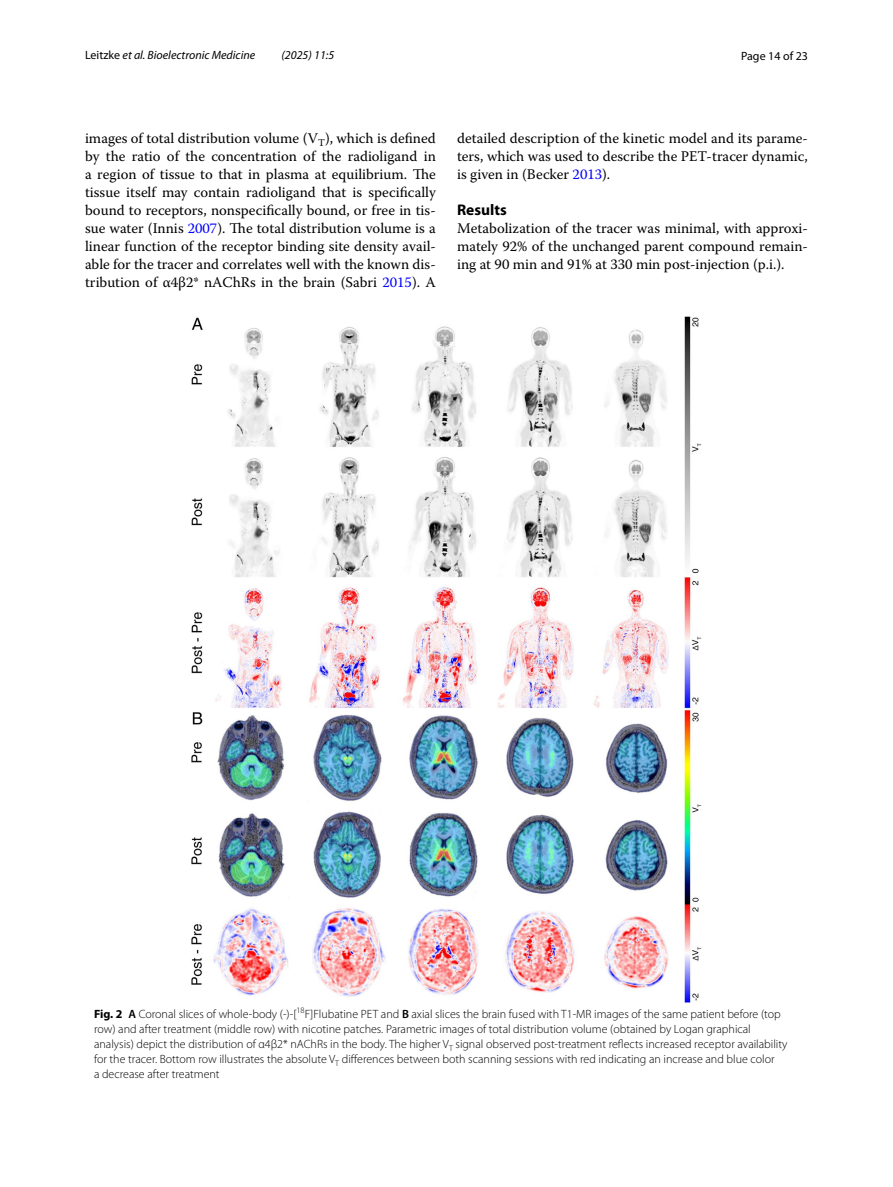
<style>
.page{position:relative;width:893px;height:1187px;background:#fff}
.page>*{position:absolute;margin:0;border:0;box-sizing:border-box;transform-origin:0 0}
.t1{font:700 15.45px "Myriad Pro";color:#000}
.t2{font:14.7px/18px "Warnock Pro";color:#000;text-align:justify}
.t3{font:300 12px/15px "Myriad Pro";color:#000}
.t4{font:italic 12px "Myriad Pro";color:#000}
.t5{font:12px "Myriad Pro";color:#000}
.s1{font-style:normal}
.s2{color:#00f}
.s3{font-weight:700}
.s4{font-weight:600}
</style>
<div class="page">
<img style="left:191px;top:316px;width:511px;height:686px">
<p class="t4" style="left:85px;top:48px;width:172px"><span class="s1">Leitzke</span> et al. Bioelectronic Medicine</p>
<p class="t4" style="left:282px;top:48px;width:54px">(2025) 11:5</p>
<p class="t5" style="left:741px;top:48px;width:68px">Page 14 of 23</p>
<p class="t2" style="left:85px;top:128px;width:352px">images of total distribution volume (V<sub>T</sub>), which is defined by the ratio of the concentration of the radioligand in a region of tissue to that in plasma at equilibrium. The tissue itself may contain radioligand that is specifically bound to receptors, nonspecifically bound, or free in tis&shy;sue water (Innis <span class="s2">2007</span>). The total distribution volume is a linear function of the receptor binding site density avail&shy;able for the tracer and correlates well with the known dis&shy;tribution of α4β2* nAChRs in the brain (Sabri <span class="s2">2015</span>). A</p>
<p class="t2" style="left:457px;top:128px;width:352px">detailed description of the kinetic model and its parame&shy;ters, which was used to describe the PET-tracer dynamic, is given in (Becker <span class="s2">2013</span>).</p>
<p class="t1" style="left:457px;top:199px;width:51px">Results</p>
<p class="t2" style="left:457px;top:218px;width:352px">Metabolization of the tracer was minimal, with approxi&shy;mately 92% of the unchanged parent compound remain&shy;ing at 90 min and 91% at 330 min post-injection (p.i.).</p>
<p class="t3" style="left:94px;top:1006px;width:695px"><span class="s3">Fig. 2</span> <span class="s4">A</span> Coronal slices of whole-body (-)-[<sup>18</sup>F]Flubatine PET and <span class="s4">B</span> axial slices the brain fused with T1-MR images of the same patient before (top row) and after treatment (middle row) with nicotine patches. Parametric images of total distribution volume (obtained by Logan graphical analysis) depict the distribution of α4β2* nAChRs in the body. The higher V<sub>T</sub> signal observed post-treatment reflects increased receptor availability for the tracer. Bottom row illustrates the absolute V<sub>T</sub> differences between both scanning sessions with red indicating an increase and blue color<br>a decrease after treatment</p>
</div>
